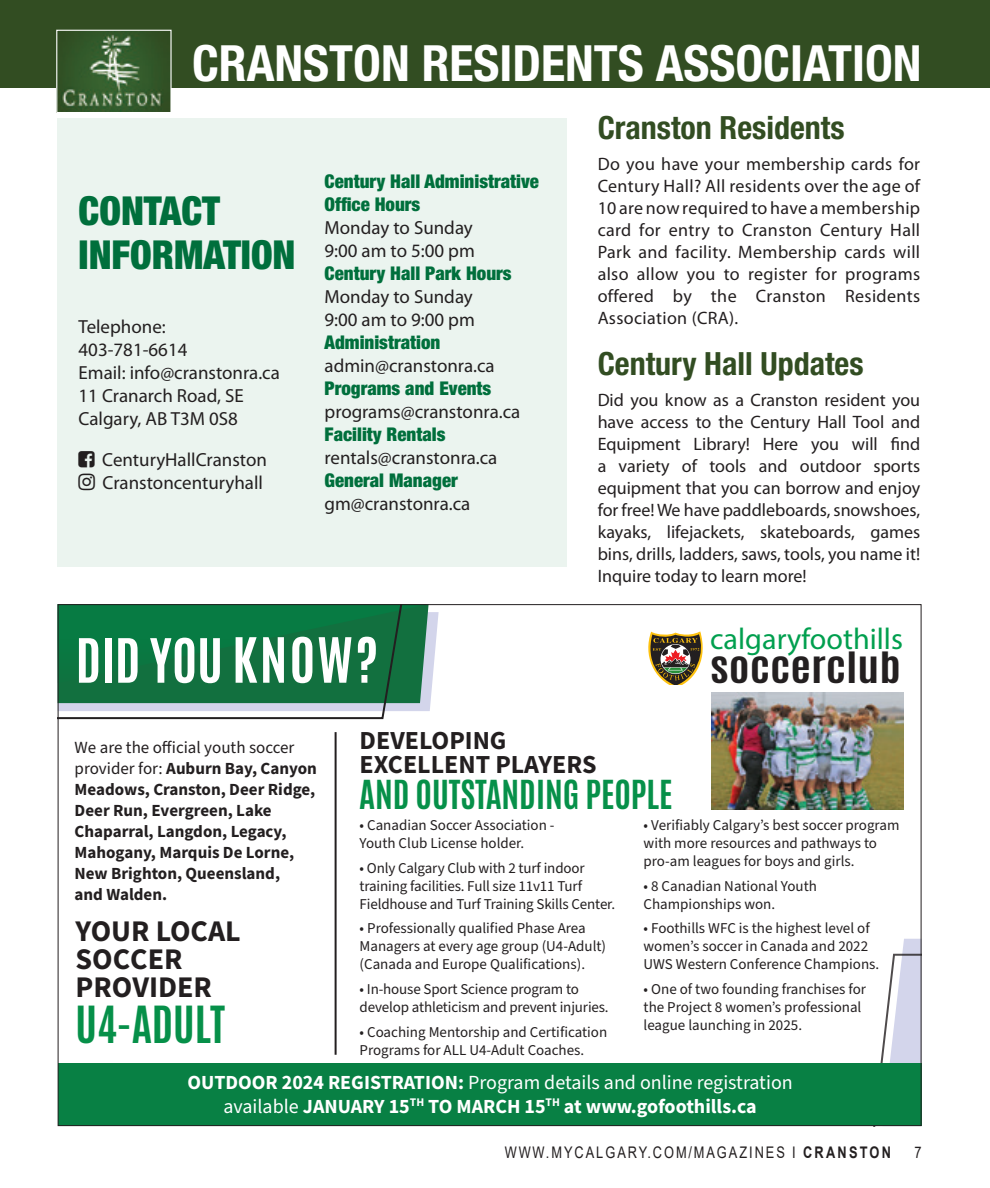
<style>
.page{position:relative;width:990px;height:1188px;background:#fff}
.page>*{position:absolute;margin:0;border:0;box-sizing:border-box;transform-origin:0 0}
.t1{font:700 51.8px "Antonio";color:#fff}
.t2{font:700 condensed 50px "Helvetica Neue LT Std";color:#fff}
.t3{font:700 43.6px "Antonio";color:#069049}
.t4{font:900 condensed 40px/44px "Helvetica Neue LT Std";color:#006f3c}
.t5{font:700 36px "Antonio";color:#231f20;scale:1.22 1}
.t6{font:700 34px "Antonio";color:#069049}
.In_Around_title{font:700 condensed 32px "Helvetica Neue LT Std";color:#324d22}
.t7{font:30.2px "Myriad Pro";color:#009f4e}
.t8{font:700 30px/28px "Source Sans Pro";color:#231f20}
.t9{font:700 26px/24px "Source Sans Pro";color:#231f20}
.t10{font:700 20px/24px "Source Sans Pro";color:#fff;text-align:center}
.t11{font:19px/23px "Myriad Pro";color:#231f20}
.t12{font:900 condensed 19px "Helvetica Neue LT Std";color:#006f3c}
.Body_text{font:18px/22px "Myriad Pro";letter-spacing:.01em;color:#231f20;text-align:justify}
.t13{font:700 17px/21px "Source Sans Pro";color:#231f20}
.t14{font:16px "Arial";letter-spacing:.155em;color:#231f20;scale:.8 1}
.t15{font:15px/18px "Source Sans Pro";color:#231f20}
.s1{font-size:53px}
.s2{font-weight:400}
.s3{font-weight:700}
</style>
<div class="page">
<div style="left:0;top:0;width:990px;height:87px;background:#324d22"></div>
<img style="left:58px;top:33px;width:112px;height:78px">
<div style="left:56px;top:30px;width:116px;height:83px;border:1px solid #fff"></div>
<div style="left:57px;top:118px;width:510px;height:449px;background:#ebf4ef"></div>
<svg style="left:848px;top:939px;width:72px;height:125px"></svg>
<div style="left:58px;top:1064px;width:864px;height:62px;background:#088044"></div>
<img style="left:712px;top:692px;width:192px;height:117px">
<svg style="left:648px;top:631px;width:55px;height:54px"></svg>
<hr style="left:335px;top:732px;width:2px;height:323px;background:#231f20">
<svg style="left:60px;top:606px;width:379px;height:114px;background:#32855d"></svg>
<p class="t2" style="left:192px;top:33px;width:731px">CRANSTON RESIDENTS ASSOCIATION</p>
<p class="t2" style="left:195px;top:43px;width:731px">CRANSTON RESIDENTS ASSOCIATION</p>
<p class="t4" style="left:79px;top:188px;width:218px">CONTACT<br>INFORMATION</p>
<p class="t11" style="left:79px;top:314px;width:110px">Telephone:<br>403-781-6614</p>
<p class="t11" style="left:79px;top:360px;width:203px">Email: info@cranstonra.ca</p>
<p class="t11" style="left:79px;top:383px;width:167px">11 Cranarch Road, SE</p>
<p class="t11" style="left:79px;top:406px;width:161px">Calgary, AB T3M 0S8</p>
<p class="t11" style="left:102px;top:447px;width:166px">CenturyHallCranston</p>
<p class="t11" style="left:103px;top:470px;width:162px">Cranstoncenturyhall</p>
<p class="t12" style="left:325px;top:170px;width:216px">Century Hall Administrative</p>
<p class="t12" style="left:325px;top:193px;width:97px">Office Hours</p>
<p class="t11" style="left:325px;top:216px;width:150px">Monday to Sunday</p>
<p class="t11" style="left:325px;top:239px;width:152px">9:00 am to 5:00 pm</p>
<p class="t12" style="left:325px;top:262px;width:189px">Century Hall Park Hours</p>
<p class="t11" style="left:325px;top:285px;width:150px">Monday to Sunday</p>
<p class="t11" style="left:325px;top:308px;width:152px">9:00 am to 9:00 pm</p>
<p class="t12" style="left:325px;top:331px;width:117px">Administration</p>
<p class="t11" style="left:325px;top:354px;width:172px">admin@cranstonra.ca</p>
<p class="t12" style="left:325px;top:377px;width:168px">Programs and Events</p>
<p class="t11" style="left:325px;top:400px;width:197px">programs@cranstonra.ca</p>
<p class="t12" style="left:325px;top:423px;width:123px">Facility Rentals</p>
<p class="t11" style="left:325px;top:446px;width:174px">rentals@cranstonra.ca</p>
<p class="t12" style="left:325px;top:469px;width:135px">General Manager</p>
<p class="t11" style="left:325px;top:492px;width:147px">gm@cranstonra.ca</p>
<p class="t1" style="left:76px;top:624px;width:304px">DID YOU <span class="s1">KNOW?</span></p>
<p class="In_Around_title" style="left:598px;top:108px;width:248px">Cranston Residents</p>
<p class="Body_text" style="left:598px;top:153px;width:324px">Do you have your membership cards for Century Hall? All residents over the age of 10 are now required to have a membership card for entry to Cranston Century Hall Park and facility. Membership cards will also allow you to register for programs offered by the Cranston Residents Association (CRA).</p>
<p class="In_Around_title" style="left:598px;top:344px;width:267px">Century Hall Updates</p>
<p class="Body_text" style="left:598px;top:388px;width:324px">Did you know as a Cranston resident you have access to the Century Hall Tool and Equipment Library! Here you will find a variety of tools and outdoor sports equipment that you can borrow and enjoy for free! We have paddleboards, snowshoes, kayaks, lifejackets, skateboards, games bins, drills, ladders, saws, tools, you name it!<br>Inquire today to learn more!</p>
<p class="t7" style="left:710px;top:620px;width:194px">calgaryfoothills</p>
<p class="t5" style="left:710px;top:641px;width:158px">soccerclub</p>
<p class="t13" style="left:75px;top:737px;width:244px"><span class="s2">We are the official youth soccer provider for:</span> Auburn Bay, Canyon<br>Meadows, Cranston, Deer Ridge,<br>Deer Run, Evergreen, Lake<br>Chaparral, Langdon, Legacy,<br>Mahogany, Marquis De Lorne,<br>New Brighton, Queensland,<br>and Walden.</p>
<p class="t9" style="left:360px;top:728px;width:238px">DEVELOPING<br>EXCELLENT PLAYERS</p>
<p class="t6" style="left:360px;top:770px;width:314px">AND OUTSTANDING PEOPLE</p>
<p class="t15" style="left:360px;top:817px;width:196px">• Canadian Soccer Association -<br>Youth Club License holder.</p>
<p class="t15" style="left:360px;top:859px;width:257px">• Only Calgary Club with 2 turf indoor training facilities. Full size 11v11 Turf<br>Fieldhouse and Turf Training Skills Center.</p>
<p class="t15" style="left:360px;top:920px;width:248px">• Professionally qualified Phase Area<br>Managers at every age group (U4-Adult) (Canada and Europe Qualifications).</p>
<p class="t15" style="left:360px;top:981px;width:251px">• In-house Sport Science program to develop athleticism and prevent injuries.</p>
<p class="t15" style="left:360px;top:1023px;width:249px">• Coaching Mentorship and Certification<br>Programs for ALL U4-Adult Coaches.</p>
<p class="t15" style="left:644px;top:817px;width:257px">• Verifiably Calgary’s best soccer program with more resources and pathways to pro-am leagues for boys and girls.</p>
<p class="t15" style="left:644px;top:877px;width:175px">• 8 Canadian National Youth<br>Championships won.</p>
<p class="t15" style="left:644px;top:920px;width:237px">• Foothills WFC is the highest level of women’s soccer in Canada and 2022<br>UWS Western Conference Champions.</p>
<p class="t15" style="left:644px;top:981px;width:224px">• One of two founding franchises for the Project 8 women’s professional league launching in 2025.</p>
<p class="t8" style="left:76px;top:916px;width:167px">YOUR LOCAL<br>SOCCER<br>PROVIDER</p>
<p class="t3" style="left:76px;top:993px;width:151px">U4-ADULT</p>
<p class="t10" style="left:187px;top:1070px;width:607px">OUTDOOR 2024 REGISTRATION: <span class="s2">Program details and online registration available</span> JANUARY 15<sup>TH</sup> TO MARCH 15<sup>TH</sup> at www.gofoothills.ca</p>
<p class="t14" style="left:505px;top:1141px;width:484px">WWW.MYCALGARY.COM/MAGAZINES I <span class="s3">CRANSTON</span></p>
<p class="t14" style="left:914px;top:1141px;width:10px">7</p>
</div>
